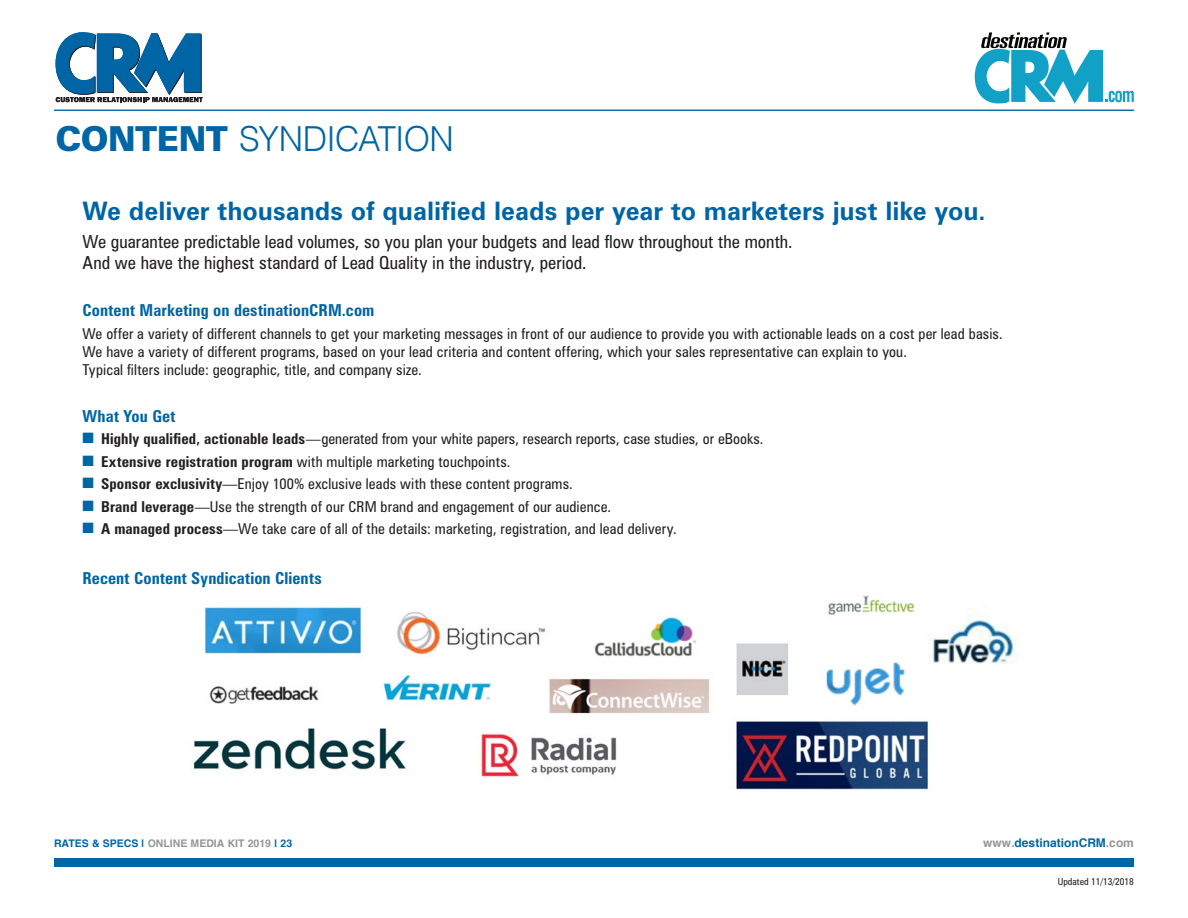
<style>
.page{position:relative;width:1188px;height:918px;background:#fff}
.page>*{position:absolute;margin:0;border:0;box-sizing:border-box;transform-origin:0 0}
.t1{font:300 34.5px "Helvetica";letter-spacing:-.025em;color:#0065a4}
.t2{font:700 25.5px "Zurich BT";color:#0065a4}
.t3{font:condensed 18px/21.6px "Zurich BT";color:#231f20}
.t4{font:700 condensed 16.5px "Zurich BT";letter-spacing:.005em;color:#0065a4}
.t5{font:condensed 15px/18px "Zurich BT";letter-spacing:.01em;color:#231f20}
.t6{font:700 12px "Helvetica";color:#0065a4}
.t7{font:700 10.5px "Helvetica";color:#939598}
.t8{font:condensed 9.75px "Zurich BT";color:#231f20}
.s1{font-family:"Zurich BT";font-weight:900}
.s2{color:#0065a4}
.s3{font-weight:700}
.s4{color:#939598}
</style>
<div class="page">
<div style="left:54px;top:858px;width:1080px;height:8px;background:#0065a4"></div>
<svg style="left:56px;top:32px;width:146px;height:70px"></svg>
<hr style="left:54px;top:110px;width:1080px;height:1px;background:#0065a4">
<svg style="left:975px;top:32px;width:159px;height:72px"></svg>
<img style="left:192px;top:595px;width:824px;height:195px">
<p class="t1" style="left:56px;top:110px;width:400px"><span class="s1">CONTENT</span> SYNDICATION</p>
<p class="t2" style="left:82px;top:196px;width:905px">We deliver thousands of qualified leads per year to marketers just like you.</p>
<p class="t3" style="left:82px;top:231px;width:712px">We guarantee predictable lead volumes, so you plan your budgets and lead flow throughout the month.<br>And we have the highest standard of Lead Quality in the industry, period.</p>
<p class="t4" style="left:82px;top:300px;width:293px">Content Marketing on destinationCRM.com</p>
<p class="t5" style="left:82px;top:324px;width:922px">We offer a variety of different channels to get your marketing messages in front of our audience to provide you with actionable leads on a cost per lead basis.<br>We have a variety of different programs, based on your lead criteria and content offering, which your sales representative can explain to you.<br>Typical filters include: geographic, title, and company size.</p>
<p class="t4" style="left:82px;top:406px;width:95px">What You Get</p>
<p class="t5" style="left:82px;top:430px;width:683px"><span class="s2">■</span> <span class="s3">Highly qualified, actionable leads</span>—generated from your white papers, research reports, case studies, or eBooks.</p>
<p class="t5" style="left:82px;top:452px;width:430px"><span class="s2">■</span> <span class="s3">Extensive registration program</span> with multiple marketing touchpoints.</p>
<p class="t5" style="left:82px;top:475px;width:492px"><span class="s2">■</span> <span class="s3">Sponsor exclusivity</span>—Enjoy 100% exclusive leads with these content programs.</p>
<p class="t5" style="left:82px;top:497px;width:530px"><span class="s2">■</span> <span class="s3">Brand leverage</span>—Use the strength of our CRM brand and engagement of our audience.</p>
<p class="t5" style="left:82px;top:520px;width:596px"><span class="s2">■</span> <span class="s3">A managed process</span>—We take care of all of the details: marketing, registration, and lead delivery.</p>
<p class="t4" style="left:82px;top:568px;width:241px">Recent Content Syndication Clients</p>
<p class="t7" style="left:54px;top:835px;width:240px"><span class="s2">RATES &amp; SPECS |</span> ONLINE MEDIA KIT 2019 <span class="s2">| 23</span></p>
<p class="t6" style="left:983px;top:833px;width:152px"><span class="s4">www.</span>destinationCRM<span class="s4">.com</span></p>
<p class="t8" style="left:1058px;top:875px;width:78px">Updated 11/13/2018</p>
</div>
